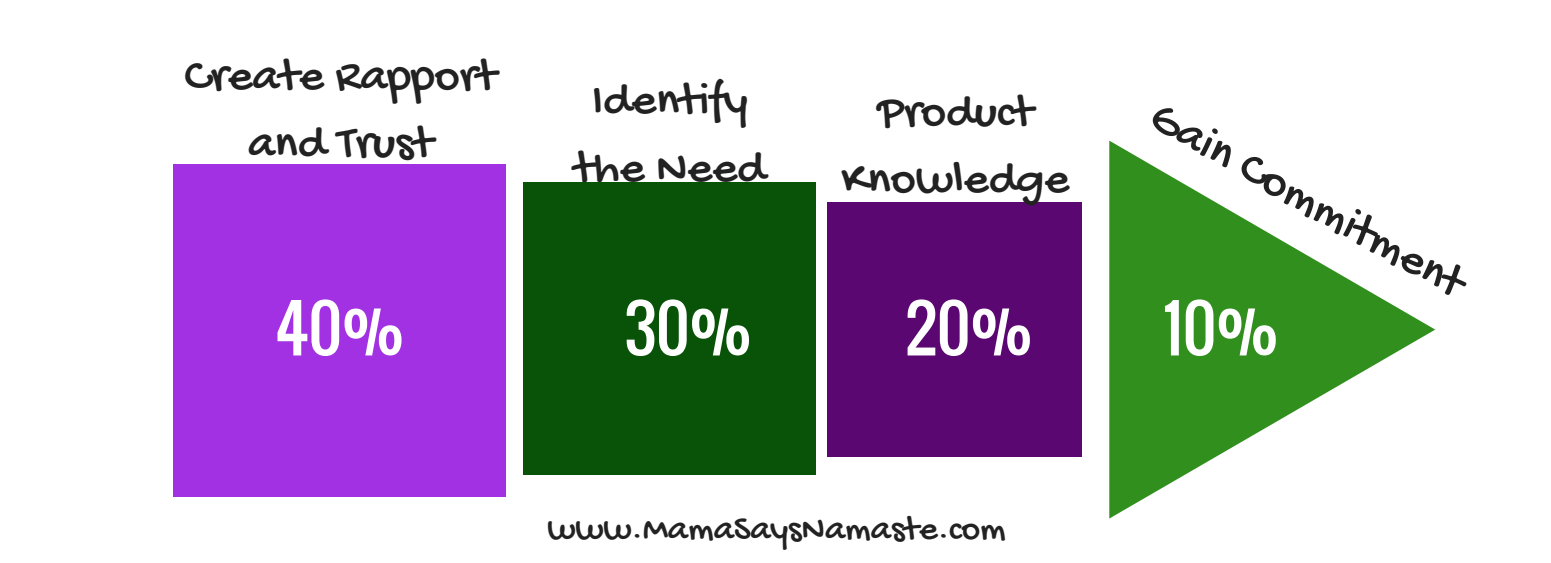
<style>
.page{position:relative;width:1551px;height:563px;background:#fff}
.page>*{position:absolute;margin:0;border:0;box-sizing:border-box;transform-origin:0 0}
.t1{font:63.3px "Oswald";color:#fff}
.t2{font:48.3px/67.5px "Gochi Hand";color:#222;text-align:center}
.t3{font:36.3px "Gochi Hand";color:#222}
</style>
<div class="page">
<div style="left:827px;top:202px;width:254px;height:254px;background:#5b0771"></div>
<svg style="left:1109px;top:140px;width:326px;height:378px"></svg>
<div style="left:524px;top:182px;width:292px;height:292px;background:#085307"></div>
<div style="left:173px;top:164px;width:333px;height:333px;background:#a231e3"></div>
<p class="t2" style="left:185px;top:45px;width:313px">Create Rapport and Trust</p>
<p class="t2" style="left:574px;top:70px;width:193px">Identify the Need</p>
<p class="t2" style="left:841px;top:81px;width:229px">Product<br>Knowledge</p>
<p class="t2" style="left:1168px;top:87px;width:355px;rotate:29deg">Gain Commitment</p>
<h1 class="t1" style="left:275px;top:280px;width:130px">40%</h1>
<h1 class="t1" style="left:624px;top:280px;width:129px">30%</h1>
<h1 class="t1" style="left:905px;top:280px;width:128px">20%</h1>
<h1 class="t1" style="left:1163px;top:280px;width:117px">10%</h1>
<p class="t3" style="left:547px;top:509px;width:460px">www.MamaSaysNamaste.com</p>
</div>
